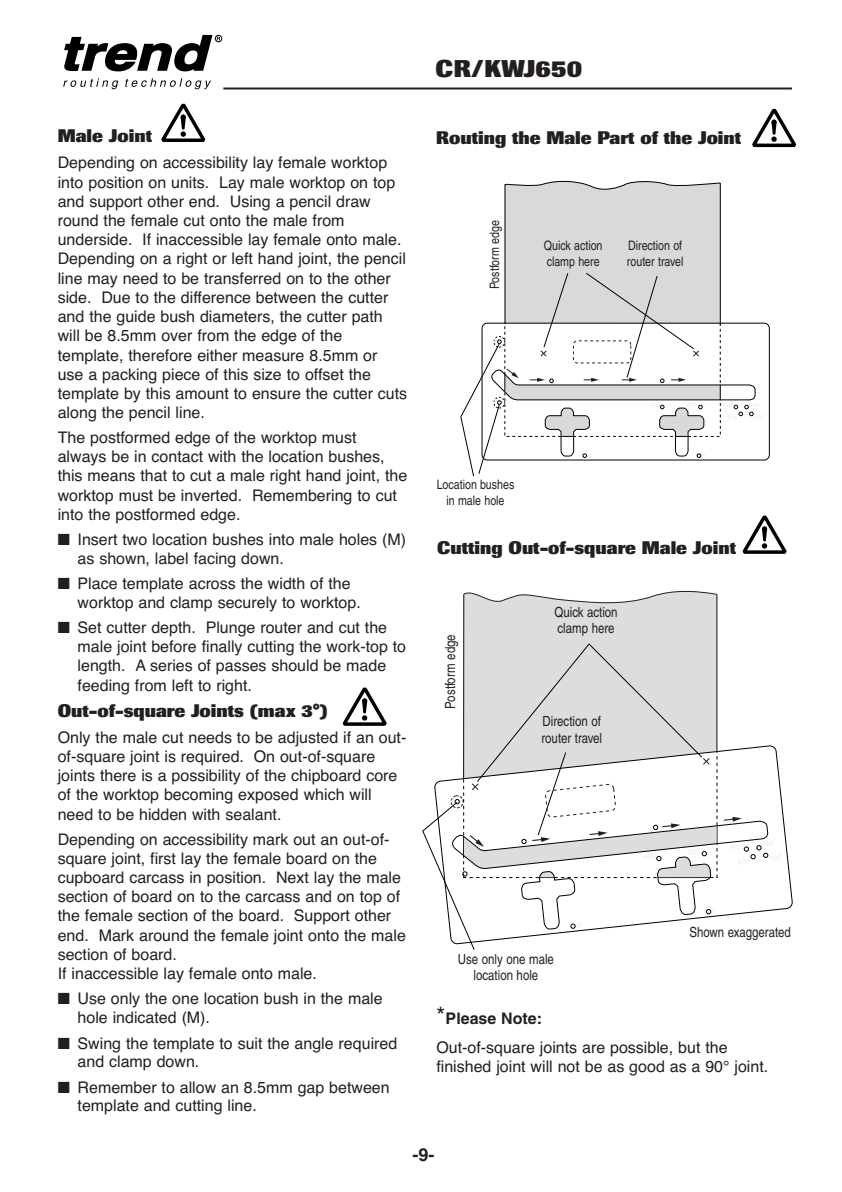
<style>
.page{position:relative;width:842px;height:1192px;background:#fff}
.page>*{position:absolute;margin:0;border:0;box-sizing:border-box;transform-origin:0 0}
.t1{font:800 24px "Imago";color:#231f20}
.t2{font:800 18px "Imago";color:#231f20}
.t3{font:700 18px "Helvetica";color:#231f20}
.t4{font:16px/19.2px "Helvetica";color:#231f20}
.t5{font:condensed 14px/16.8px "Helvetica LT";color:#231f20}
.t6{font:condensed 13px/15.6px "Helvetica LT";color:#231f20}
.s1{font-size:24px}
.s2{font-weight:700}
</style>
<div class="page">
<hr style="left:223px;top:87px;width:569px;height:2px;background:#231f20">
<svg style="left:63px;top:78px;width:55px;height:11px"></svg>
<svg style="left:125px;top:78px;width:86px;height:11px"></svg>
<div style="left:215px;top:35px;width:7px;height:7px;border:1px solid #000;border-radius:50%"></div>
<svg style="left:64px;top:34px;width:156px;height:38px"></svg>
<svg style="left:342px;top:687px;width:45px;height:39px"></svg>
<svg style="left:161px;top:103px;width:45px;height:39px"></svg>
<svg style="left:752px;top:108px;width:45px;height:40px"></svg>
<svg style="left:742px;top:515px;width:45px;height:39px"></svg>
<div style="left:464px;top:606px;width:252px;height:37px;background:#dcdddf"></div>
<hr style="left:463px;top:594px;width:1px;height:184px;background:#231f20">
<svg style="left:463px;top:590px;width:255px;height:16px"></svg>
<hr style="left:716px;top:594px;width:1px;height:157px;background:#231f20">
<svg style="left:769px;top:745px;width:24px;height:166px"></svg>
<svg style="left:460px;top:180px;width:295px;height:296px"></svg>
<svg style="left:422px;top:643px;width:347px;height:307px"></svg>
<p class="t2" style="left:58px;top:125px;width:96px">Male Joint</p>
<p class="t4" style="left:58px;top:155px;width:351px">Depending on accessibility lay female worktop into position on units. Lay male worktop on top and support other end. Using a pencil draw round the female cut onto the male from underside. If inaccessible lay female onto male.<br>Depending on a right or left hand joint, the pencil line may need to be transferred on to the other side. Due to the difference between the cutter and the guide bush diameters, the cutter path will be 8.5mm over from the edge of the template, therefore either measure 8.5mm or<br>use a packing piece of this size to offset the template by this amount to ensure the cutter cuts along the pencil line.</p>
<p class="t4" style="left:58px;top:429px;width:351px">The postformed edge of the worktop must always be in contact with the location bushes, this means that to cut a male right hand joint, the worktop must be inverted. Remembering to cut into the postformed edge.</p>
<p class="t4" style="left:78px;top:531px;width:330px;text-indent:-20px">■ Insert two location bushes into male holes (M) as shown, label facing down.</p>
<p class="t4" style="left:78px;top:575px;width:285px;text-indent:-20px">■ Place template across the width of the worktop and clamp securely to worktop.</p>
<p class="t4" style="left:78px;top:619px;width:330px;text-indent:-20px">■ Set cutter depth. Plunge router and cut the male joint before finally cutting the work-top to length. A series of passes should be made feeding from left to right.</p>
<p class="t2" style="left:58px;top:699px;width:272px">Out-of-square Joints (max 3°)</p>
<p class="t4" style="left:58px;top:729px;width:350px">Only the male cut needs to be adjusted if an out&shy;of-square joint is required. On out-of-square joints there is a possibility of the chipboard core of the worktop becoming exposed which will need to be hidden with sealant.</p>
<p class="t4" style="left:58px;top:830px;width:350px">Depending on accessibility mark out an out-of&shy;square joint, first lay the female board on the cupboard carcass in position. Next lay the male section of board on to the carcass and on top of the female section of the board. Support other end. Mark around the female joint onto the male section of board.<br>If inaccessible lay female onto male.</p>
<p class="t4" style="left:78px;top:990px;width:307px;text-indent:-20px">■ Use only the one location bush in the male hole indicated (M).</p>
<p class="t4" style="left:78px;top:1034px;width:321px;text-indent:-20px">■ Swing the template to suit the angle required and clamp down.</p>
<p class="t4" style="left:78px;top:1078px;width:314px;text-indent:-20px">■ Remember to allow an 8.5mm gap between template and cutting line.</p>
<h1 class="t1" style="left:435px;top:54px;width:149px">CR/KWJ650</h1>
<p class="t2" style="left:436px;top:127px;width:307px">Routing the Male Part of the Joint</p>
<p class="t6" style="left:488px;top:289px;width:70px;rotate:-90deg">Postform edge</p>
<p class="t6" style="left:544px;top:239px;width:60px">Quick action clamp here</p>
<p class="t6" style="left:627px;top:239px;width:58px">Direction of router travel</p>
<p class="t6" style="left:437px;top:478px;width:79px;text-align:center">Location bushes in male hole</p>
<p class="t2" style="left:437px;top:537px;width:300px">Cutting Out-of-square Male Joint</p>
<p class="t5" style="left:443px;top:708px;width:76px;rotate:-90deg">Postform edge</p>
<p class="t5" style="left:554px;top:604px;width:65px">Quick action clamp here</p>
<p class="t5" style="left:541px;top:714px;width:62px">Direction of router travel</p>
<p class="t5" style="left:458px;top:951px;width:98px;text-align:center">Use only one male location hole</p>
<p class="t5" style="left:689px;top:924px;width:103px">Shown exaggerated</p>
<p class="t4" style="left:436px;top:1005px;width:293px;line-height:28.6px"><span class="s1">*</span><span class="s2">Please Note:<br></span>Out-of-square joints are possible, but the</p>
<p class="t4" style="left:436px;top:1058px;width:333px">finished joint will not be as good as a 90° joint.</p>
<p class="t3" style="left:412px;top:1143px;width:23px">-9-</p>
</div>
